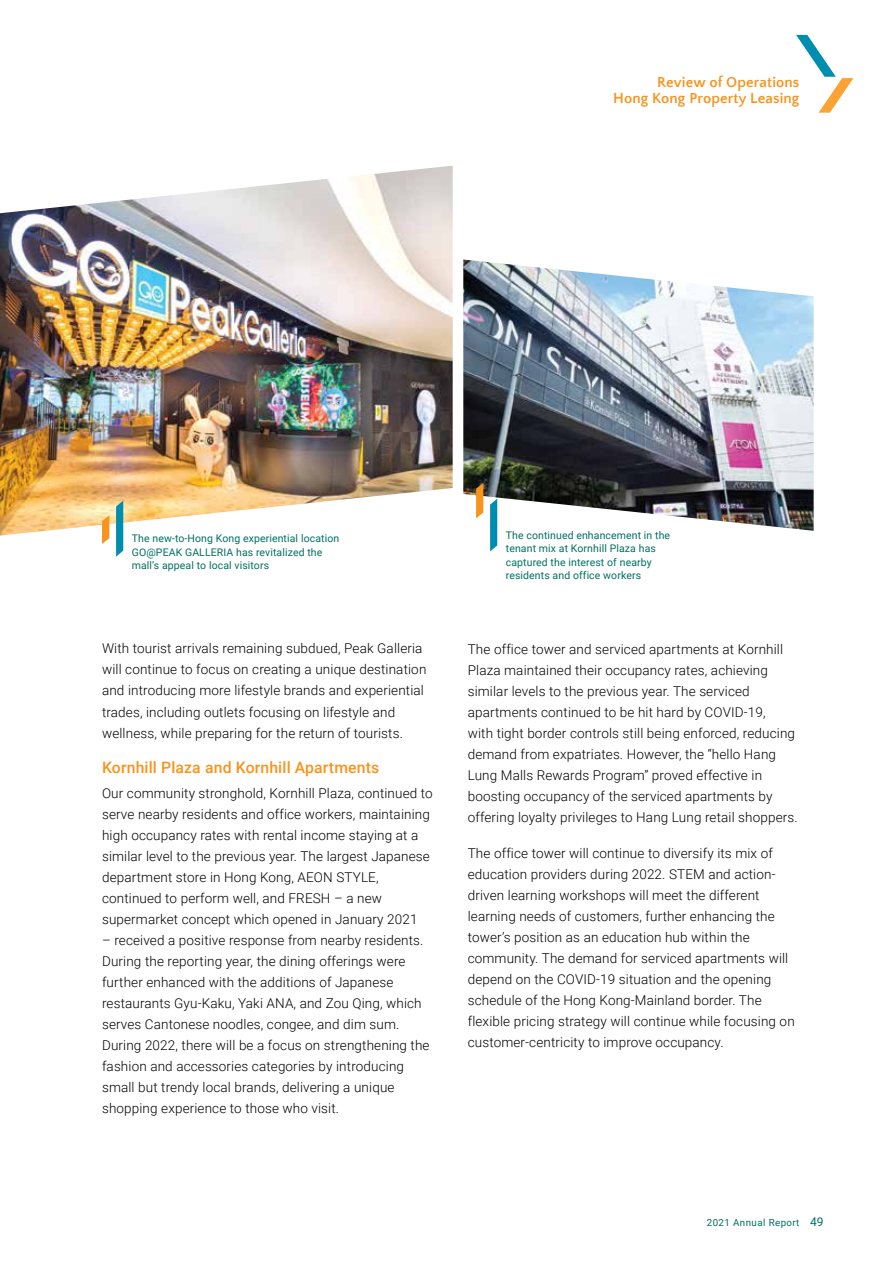
<style>
.page{position:relative;width:893px;height:1263px;background:#fff}
.page>*{position:absolute;margin:0;border:0;box-sizing:border-box;transform-origin:0 0}
.t1{font:500 15.75px "Roboto";letter-spacing:.01em;color:#f7941d}
.t2{font:700 15px/16.5px "Quattrocento Sans";letter-spacing:.01em;color:#f7941d;text-align:right}
.t3{font:300 13.5px/21px "Roboto";letter-spacing:.01em;color:#000}
.t4{font:10.5px/13.5px "Roboto";letter-spacing:.01em;color:#007061}
.t5{font:9.75px "Roboto";letter-spacing:.04em;color:#007061}
.s1{font-size:12px}
</style>
<div class="page">
<svg style="left:796px;top:35px;width:57px;height:78px"></svg>
<img style="left:463px;top:259px;width:351px;height:272px">
<img style="left:0;top:166px;width:453px;height:370px">
<svg style="left:102px;top:515px;width:7px;height:29px"></svg>
<svg style="left:116px;top:501px;width:7px;height:56px"></svg>
<svg style="left:476px;top:483px;width:7px;height:35px"></svg>
<svg style="left:490px;top:499px;width:7px;height:52px"></svg>
<p class="t2" style="left:613px;top:74px;width:188px">Review of Operations<br>Hong Kong Property Leasing</p>
<p class="t4" style="left:132px;top:531px;width:209px">The new-to-Hong Kong experiential location<br>GO@PEAK GALLERIA has revitalized the mall’s appeal to local visitors</p>
<p class="t4" style="left:506px;top:528px;width:166px">The continued enhancement in the tenant mix at Kornhill Plaza has captured the interest of nearby residents and office workers</p>
<p class="t3" style="left:102px;top:638px;width:326px">With tourist arrivals remaining subdued, Peak Galleria will continue to focus on creating a unique destination and introducing more lifestyle brands and experiential trades, including outlets focusing on lifestyle and wellness, while preparing for the return of tourists.</p>
<p class="t1" style="left:102px;top:756px;width:279px">Kornhill Plaza and Kornhill Apartments</p>
<p class="t3" style="left:102px;top:782px;width:332px">Our community stronghold, Kornhill Plaza, continued to serve nearby residents and office workers, maintaining high occupancy rates with rental income staying at a similar level to the previous year. The largest Japanese department store in Hong Kong, AEON STYLE, continued to perform well, and FRESH – a new supermarket concept which opened in January 2021</p>
<p class="t3" style="left:102px;top:929px;width:329px">– received a positive response from nearby residents.<br>During the reporting year, the dining offerings were further enhanced with the additions of Japanese restaurants Gyu-Kaku, Yaki ANA, and Zou Qing, which serves Cantonese noodles, congee, and dim sum.<br>During 2022, there will be a focus on strengthening the fashion and accessories categories by introducing small but trendy local brands, delivering a unique shopping experience to those who visit.</p>
<p class="t3" style="left:468px;top:638px;width:331px">The office tower and serviced apartments at Kornhill Plaza maintained their occupancy rates, achieving similar levels to the previous year. The serviced apartments continued to be hit hard by COVID-19,<br>with tight border controls still being enforced, reducing demand from expatriates. However, the “hello Hang Lung Malls Rewards Program” proved effective in boosting occupancy of the serviced apartments by offering loyalty privileges to Hang Lung retail shoppers.</p>
<p class="t3" style="left:468px;top:842px;width:328px">The office tower will continue to diversify its mix of education providers during 2022. STEM and action&shy;driven learning workshops will meet the different learning needs of customers, further enhancing the tower’s position as an education hub within the community. The demand for serviced apartments will depend on the COVID-19 situation and the opening schedule of the Hong Kong-Mainland border. The flexible pricing strategy will continue while focusing on customer-centricity to improve occupancy.</p>
<p class="t5" style="left:707px;top:1216px;width:118px">2021 Annual Report <span class="s1">49</span></p>
</div>
